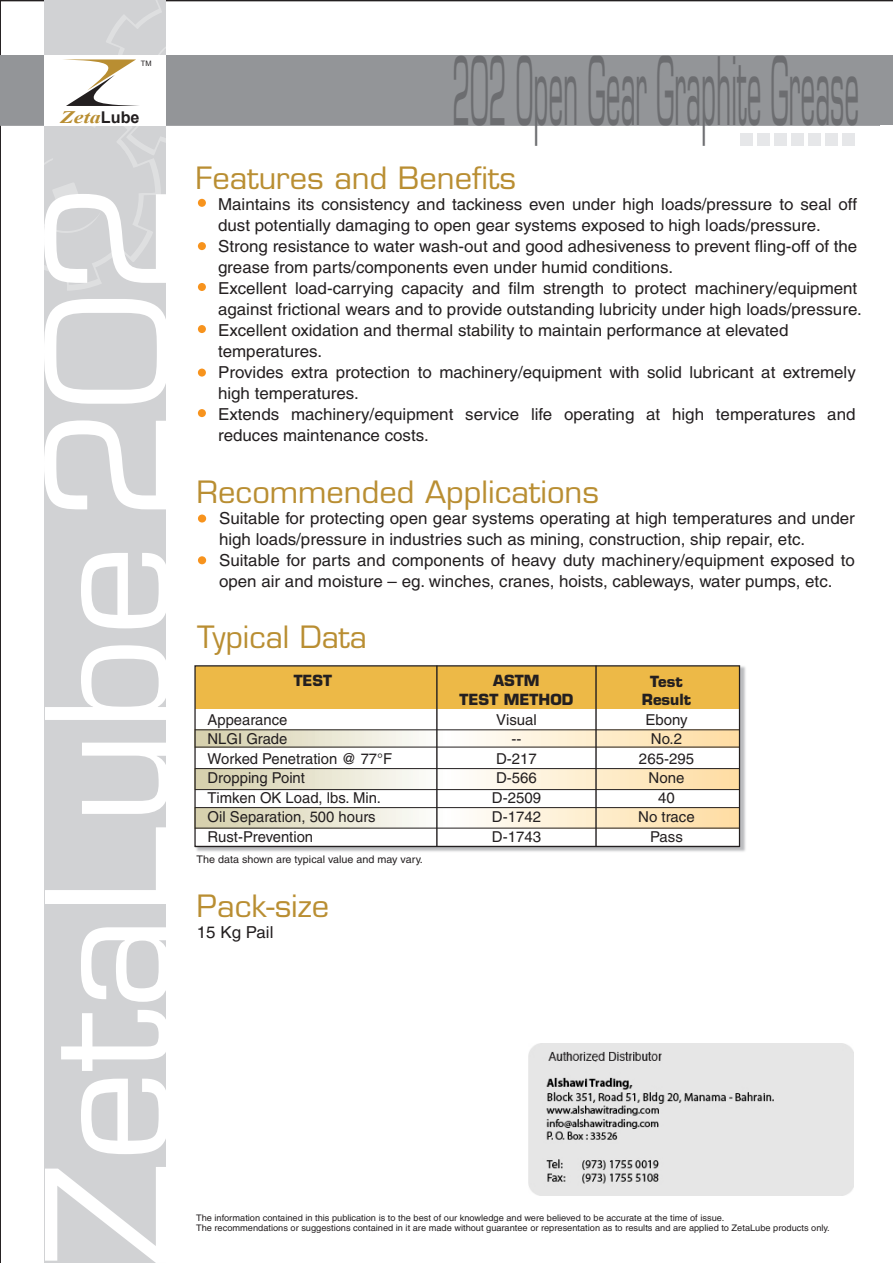
<style>
.page{position:relative;width:893px;height:1263px;background:#fff}
.page>*{position:absolute;margin:0;border:0;box-sizing:border-box;transform-origin:0 0}
.t1{font:164.1px "Eurostile";color:#fff}
.t2{font:91.8px "Eurostile";color:#6c6d70;scale:.29 1}
.t3{font:30px "Eurostile";color:#b98e32}
.t4{font:italic 700 17.55px "Times New Roman";color:#b98e32;scale:1.25 1}
.t5{font:16.5px/21px "Helvetica";color:#231f20}
.t6{font:15px/19.5px "Helvetica";color:#231f20;text-align:center}
.t7{font:700 15px/19.5px "Eurostile";color:#231f20;text-align:center}
.t8{font:10.5px "Helvetica";color:#231f20}
.t9{font:9px/10.8px "Helvetica";color:#231f20}
.t10{font:7.5px "Arial";color:#231f20}
.s1{font-family:"Arial";font-style:normal;font-size:16.2px;color:#231f20}
</style>
<div class="page">
<svg style="left:0;top:55px;width:879px;height:71px;background:#9a9c9f"></svg>
<div style="left:0;top:56px;width:892px;height:69px;background:#939598"></div>
<div style="left:44px;top:0;width:122px;height:1263px;background:#d1d2d4"></div>
<div style="left:841px;top:133px;width:13px;height:13px;background:#e6e7e9"></div>
<div style="left:824px;top:133px;width:13px;height:13px;background:#e6e7e9"></div>
<div style="left:807px;top:133px;width:13px;height:13px;background:#e6e7e9"></div>
<div style="left:790px;top:133px;width:13px;height:13px;background:#e6e7e9"></div>
<div style="left:773px;top:133px;width:13px;height:13px;background:#e6e7e9"></div>
<div style="left:756px;top:133px;width:13px;height:13px;background:#e6e7e9"></div>
<div style="left:739px;top:133px;width:13px;height:13px;background:#e6e7e9"></div>
<svg style="left:44px;top:0;width:122px;height:290px"></svg>
<div style="left:198px;top:199px;width:8px;height:8px;background:#f7931d;border-radius:50%"></div>
<div style="left:198px;top:242px;width:8px;height:8px;background:#f7931d;border-radius:50%"></div>
<div style="left:198px;top:283px;width:8px;height:8px;background:#f7931d;border-radius:50%"></div>
<div style="left:198px;top:325px;width:8px;height:8px;background:#f7931d;border-radius:50%"></div>
<div style="left:198px;top:368px;width:8px;height:8px;background:#f7931d;border-radius:50%"></div>
<div style="left:198px;top:409px;width:8px;height:8px;background:#f7931d;border-radius:50%"></div>
<div style="left:198px;top:514px;width:8px;height:8px;background:#f7931d;border-radius:50%"></div>
<div style="left:198px;top:556px;width:8px;height:8px;background:#f7931d;border-radius:50%"></div>
<img style="left:195px;top:665px;width:551px;height:187px">
<div style="left:194px;top:706px;width:545px;height:140px;background:#fff"></div>
<svg style="left:196px;top:730px;width:542px;height:16px"></svg>
<svg style="left:196px;top:769px;width:542px;height:20px"></svg>
<svg style="left:196px;top:808px;width:542px;height:19px"></svg>
<div style="left:195px;top:666px;width:544px;height:42px;background:#edb947"></div>
<div style="left:194px;top:665px;width:546px;height:182px;border:1px solid #231f20"></div>
<hr style="left:436px;top:665px;width:1px;height:182px;background:#231f20">
<hr style="left:595px;top:665px;width:1px;height:182px;background:#231f20">
<hr style="left:195px;top:746px;width:544px;height:1px;background:#231f20">
<hr style="left:195px;top:729px;width:544px;height:1px;background:#231f20">
<hr style="left:195px;top:768px;width:544px;height:1px;background:#231f20">
<hr style="left:195px;top:789px;width:544px;height:1px;background:#231f20">
<hr style="left:195px;top:807px;width:544px;height:1px;background:#231f20">
<hr style="left:195px;top:827px;width:544px;height:1px;background:#231f20">
<hr style="left:195px;top:846px;width:544px;height:1px;background:#231f20">
<img style="left:528px;top:1043px;width:324px;height:152px">
<p class="t10" style="left:141px;top:59px;width:12px">TM</p>
<p class="t4" style="left:60px;top:107px;width:65px">Zeta<span class="s1">Lube</span></p>
<h1 class="t1" style="left:9px;top:1267px;width:1087px;rotate:-90deg">ZetaLube 202</h1>
<h2 class="t2" style="left:452px;top:36px;width:1404px">202 Open Gear Graphite Grease</h2>
<h3 class="t3" style="left:195px;top:160px;width:322px">Features and Benefits</h3>
<p class="t5" style="left:218px;top:194px;width:645px">Maintains its consistency and tackiness even under high loads/pressure to seal off dust potentially damaging to open gear systems exposed to high loads/pressure.<br>Strong resistance to water wash-out and good adhesiveness to prevent fling-off of the grease from parts/components even under humid conditions.<br>Excellent load-carrying capacity and film strength to protect machinery/equipment against frictional wears and to provide outstanding lubricity under high loads/pressure.<br>Excellent oxidation and thermal stability to maintain performance at elevated temperatures.<br>Provides extra protection to machinery/equipment with solid lubricant at extremely high temperatures.<br>Extends machinery/equipment service life operating at high temperatures and reduces maintenance costs.</p>
<h3 class="t3" style="left:196px;top:474px;width:404px">Recommended Applications</h3>
<p class="t5" style="left:219px;top:507px;width:637px">Suitable for protecting open gear systems operating at high temperatures and under high loads/pressure in industries such as mining, construction, ship repair, etc.<br>Suitable for parts and components of heavy duty machinery/equipment exposed to open air and moisture – eg. winches, cranes, hoists, cableways, water pumps, etc.</p>
<h3 class="t3" style="left:197px;top:619px;width:171px">Typical Data</h3>
<p class="t7" style="left:293px;top:670px;width:40px">TEST</p>
<p class="t6" style="left:207px;top:709px;width:186px;text-align:left">Appearance<br>NLGI Grade<br>Worked Penetration @ 77°F<br>Dropping Point<br>Timken OK Load, lbs. Min.<br>Oil Separation, 500 hours<br>Rust-Prevention</p>
<p class="t7" style="left:459px;top:670px;width:115px">ASTM<br>TEST METHOD</p>
<p class="t6" style="left:491px;top:709px;width:51px">Visual --<br>D-217<br>D-566<br>D-2509<br>D-1742<br>D-1743</p>
<p class="t7" style="left:641px;top:672px;width:51px;line-height:18px">Test<br>Result</p>
<p class="t6" style="left:638px;top:709px;width:58px">Ebony<br>No.2<br>265-295<br>None<br>40<br>No trace<br>Pass</p>
<p class="t8" style="left:196px;top:853px;width:228px">The data shown are typical value and may vary.</p>
<h3 class="t3" style="left:197px;top:888px;width:134px">Pack-size</h3>
<p class="t5" style="left:197px;top:922px;width:78px">15 Kg Pail</p>
<p class="t9" style="left:196px;top:1212px;width:635px">The information contained in this publication is to the best of our knowledge and were believed to be accurate at the time of issue.<br>The recommendations or suggestions contained in it are made without guarantee or representation as to results and are applied to ZetaLube products only.</p>
</div>
